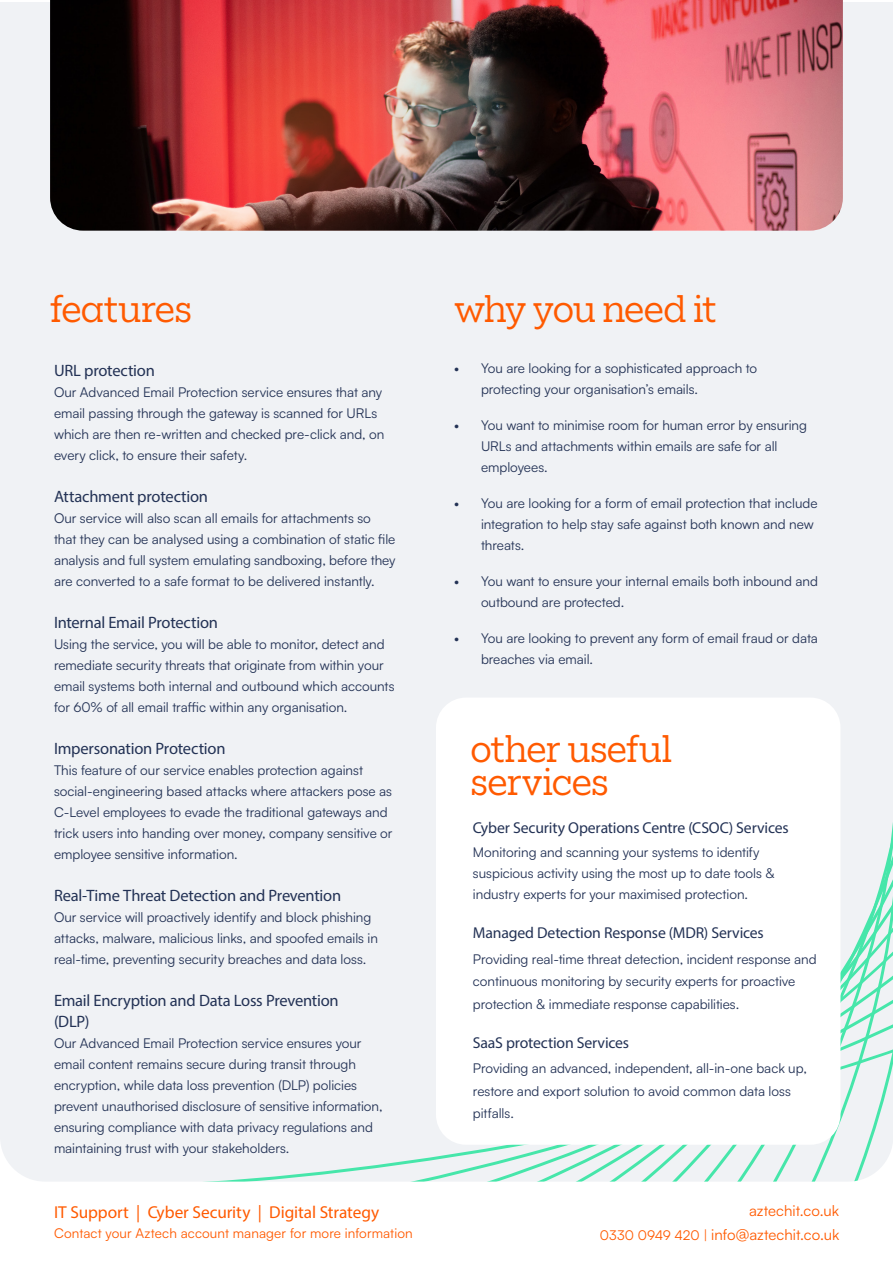
<style>
.page{position:relative;width:893px;height:1263px;background:#fff}
.page>*{position:absolute;margin:0;border:0;box-sizing:border-box;transform-origin:0 0}
.t1{font:34.5px/33px "Elizeth";letter-spacing:-.02em;color:#ff5a00}
.t2{font:34.5px "Elizeth";letter-spacing:-.04em;color:#ff5a00}
.t3{font:17.25px "Myriad Pro";letter-spacing:-.005em;color:#ff5a00}
.t4{font:16.5px/21px "Myriad Pro";letter-spacing:-.015em;color:#233255}
.t5{font:15.75px "Myriad Pro";letter-spacing:-.01em;color:#233255}
.t6{font:15px "Satoshi";color:#ff5a00}
.t7{font:13.5px/21px "Satoshi";letter-spacing:-.005em;color:#233255}
.t8{font:13.5px "Satoshi";letter-spacing:.01em;color:#ff5a00}
.s1{font-size:13.5px}
</style>
<div class="page">
<div style="left:0;top:2px;width:893px;height:1259px;background:#f0f2f5"></div>
<svg style="left:832px;top:822px;width:61px;height:314px"></svg>
<div style="left:436px;top:698px;width:404px;height:447px;background:#fff;border-radius:30px"></div>
<svg style="left:0;top:1136px;width:893px;height:125px;fill:#fff"></svg>
<img style="left:50px;top:0;width:793px;height:231px">
<img style="left:487px;top:0;width:72px;height:225px">
<img style="left:180px;top:0;width:307px;height:231px">
<p class="t1" style="left:50px;top:290px;width:143px">features</p>
<p class="t2" style="left:454px;top:284px;width:264px">why you need it</p>
<p class="t7" style="left:481px;top:357px;width:278px;text-indent:-27px">• You are looking for a sophisticated approach to protecting your organisation’s emails.</p>
<p class="t7" style="left:481px;top:414px;width:327px;text-indent:-27px">• You want to minimise room for human error by ensuring<br>URLs and attachments within emails are safe for all employees.</p>
<p class="t7" style="left:481px;top:492px;width:338px;text-indent:-27px">• You are looking for a form of email protection that include integration to help stay safe against both known and new threats.</p>
<p class="t7" style="left:481px;top:570px;width:338px;text-indent:-27px">• You want to ensure your internal emails both inbound and outbound are protected.</p>
<p class="t7" style="left:481px;top:627px;width:338px;text-indent:-27px">• You are looking to prevent any form of email fraud or data breaches via email.</p>
<p class="t4" style="left:54px;top:359px;width:102px">URL protection</p>
<p class="t7" style="left:54px;top:381px;width:332px">Our Advanced Email Protection service ensures that any email passing through the gateway is scanned for URLs which are then re-written and checked pre-click and, on every click, to ensure their safety.</p>
<p class="t4" style="left:54px;top:485px;width:156px">Attachment protection</p>
<p class="t7" style="left:54px;top:507px;width:343px">Our service will also scan all emails for attachments so that they can be analysed using a combination of static file analysis and full system emulating sandboxing, before they are converted to a safe format to be delivered instantly.</p>
<p class="t4" style="left:54px;top:611px;width:166px">Internal Email Protection</p>
<p class="t7" style="left:54px;top:633px;width:342px">Using the service, you will be able to monitor, detect and remediate security threats that originate from within your email systems both internal and outbound which accounts for 60% of all email traffic within any organisation.</p>
<p class="t4" style="left:54px;top:737px;width:173px">Impersonation Protection</p>
<p class="t7" style="left:54px;top:759px;width:340px">This feature of our service enables protection against social-engineering based attacks where attackers pose as C-Level employees to evade the traditional gateways and trick users into handing over money, company sensitive or employee sensitive information.</p>
<p class="t4" style="left:54px;top:884px;width:289px">Real-Time Threat Detection and Prevention</p>
<p class="t7" style="left:54px;top:906px;width:326px">Our service will proactively identify and block phishing attacks, malware, malicious links, and spoofed emails in real-time, preventing security breaches and data loss.</p>
<p class="t4" style="left:54px;top:989px;width:286px">Email Encryption and Data Loss Prevention (DLP)</p>
<p class="t7" style="left:54px;top:1032px;width:330px">Our Advanced Email Protection service ensures your email content remains secure during transit through encryption, while data loss prevention (DLP) policies prevent unauthorised disclosure of sensitive information, ensuring compliance with data privacy regulations and maintaining trust with your stakeholders.</p>
<p class="t1" style="left:470px;top:731px;width:204px">other useful services</p>
<p class="t5" style="left:473px;top:818px;width:317px">Cyber Security Operations Centre (CSOC) Services</p>
<p class="t7" style="left:473px;top:841px;width:303px">Monitoring and scanning your systems to identify suspicious activity using the most up to date tools &amp; industry experts for your maximised protection.</p>
<p class="t5" style="left:473px;top:923px;width:292px">Managed Detection Response (MDR) Services</p>
<p class="t7" style="left:473px;top:947px;width:345px;line-height:22.5px">Providing real-time threat detection, incident response and continuous monitoring by security experts for proactive protection &amp; immediate response capabilities.</p>
<p class="t5" style="left:473px;top:1033px;width:158px">SaaS protection Services</p>
<p class="t7" style="left:473px;top:1056px;width:335px;line-height:22.5px">Providing an advanced, independent, all-in-one back up, restore and export solution to avoid common data loss pitfalls.</p>
<p class="t3" style="left:54px;top:1202px;width:327px">IT Support | Cyber Security | Digital Strategy</p>
<p class="t6" style="left:749px;top:1200px;width:91px">aztechit.co.uk</p>
<p class="t8" style="left:54px;top:1224px;width:360px">Contact your Aztech account manager for more information</p>
<p class="t6" style="left:600px;top:1224px;width:241px"><span class="s1">0330 0949 420 |</span> info@aztechit.co.uk</p>
</div>
